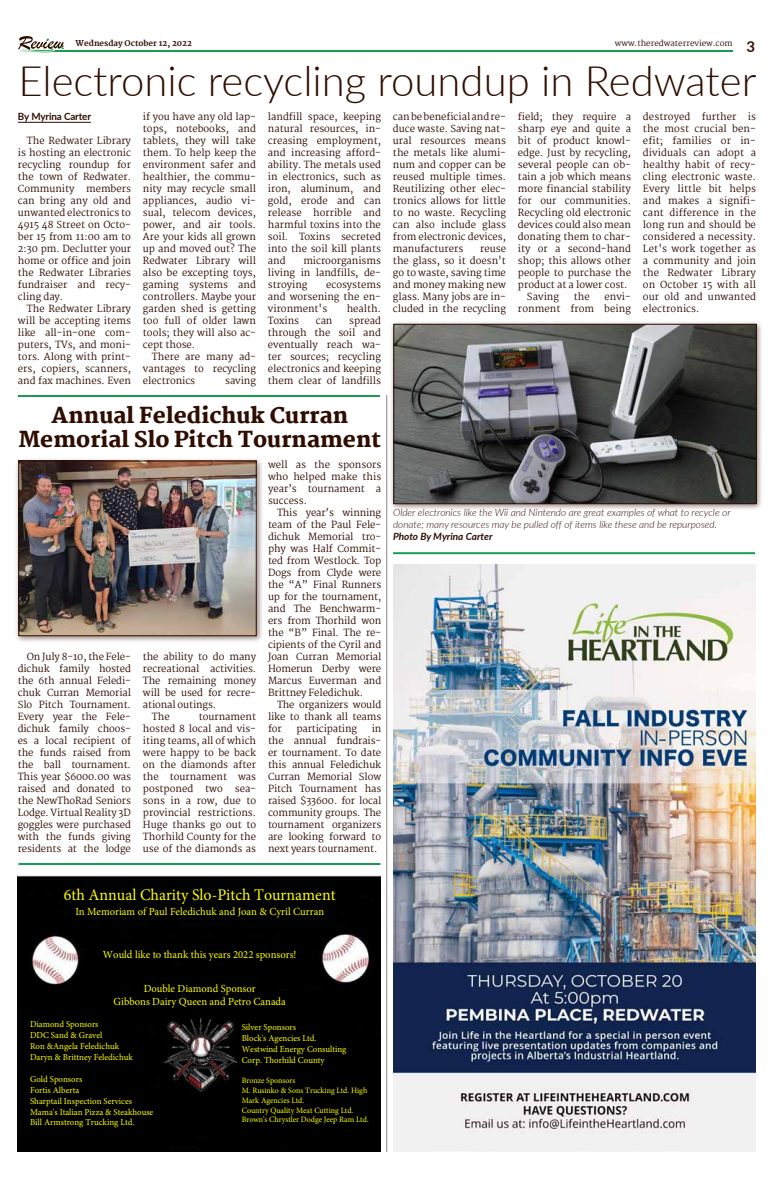
<style>
.page{position:relative;width:774px;height:1188px;background:#fff}
.page>*{position:absolute;margin:0;border:0;box-sizing:border-box;transform-origin:0 0}
.t1{font:300 41.9px "Lato";color:#2f0d00}
.t2{font:800 21.6px/23.7px "Martel";color:#2f0d00;text-align:center}
.t3{font:16.3px "Minion Pro";color:#ff0}
.t4{font:700 14.9px "Lato";color:#2f0d00}
.t5{font:10.9px/13.1px "Minion Pro";color:#ff0;text-align:center}
.t6{font:italic 300 10px/12px "Lato";color:#2f0d00}
.t7{font:italic 700 10px "Lato";color:#2f0d00}
.t8{font:700 10px "Lato";letter-spacing:-.01em;color:#2f0d00}
.t9{font:9.7px/12px "Martel";color:#2f0d00;text-align:justify}
.t10{font:9.1px/10.9px "Minion Pro";color:#ff0}
.t11{font:8.2px/9.8px "Minion Pro";color:#ff0}
.t12{font:8px "Martel";color:#2f0d00}
.t13{font:800 8px "Martel";color:#2f0d00}
</style>
<div class="page">
<hr style="left:56px;top:50px;width:677px;height:2px;background:#1b9b51">
<svg style="left:18px;top:36px;width:46px;height:16px"></svg>
<img style="left:393px;top:564px;width:363px;height:588px">
<hr style="left:393px;top:552px;width:362px;height:2px;background:#1b9b51">
<hr style="left:18px;top:395px;width:362px;height:2px;background:#1b9b51">
<hr style="left:19px;top:863px;width:361px;height:2px;background:#1b9b51">
<hr style="left:386px;top:395px;width:1px;height:757px;background:#8c8682">
<img style="left:18px;top:875px;width:363px;height:276px">
<hr style="left:18px;top:122px;width:73px;height:1px;background:#2f0d00">
<div style="left:390px;top:320px;width:374px;height:191px;background:#2f0d00;opacity:.5"></div>
<img style="left:396px;top:326px;width:359px;height:176px">
<div style="left:394px;top:324px;width:363px;height:180px;border:1px solid #2f0d00"></div>
<div style="left:15px;top:457px;width:249px;height:186px;background:#2f0d00;opacity:.5"></div>
<img style="left:20px;top:463px;width:235px;height:171px">
<div style="left:18px;top:461px;width:239px;height:175px;border:1px solid #2f0d00"></div>
<p class="t13" style="left:76px;top:39px;width:118px">Wednesday October 12, 2022</p>
<p class="t12" style="left:615px;top:39px;width:119px">www.theredwaterreview.com</p>
<h3 class="t4" style="left:747px;top:36px;width:10px">3</h3>
<h1 class="t1" style="left:19px;top:51px;width:739px">Electronic recycling roundup in Redwater</h1>
<p class="t8" style="left:18px;top:109px;width:75px">By Myrina Carter</p>
<p class="t9" style="left:18px;top:135px;width:115px;text-indent:9px">The Redwater Library is hosting an electronic recycling roundup for the town of Redwater.<br>Community members can bring any old and unwanted electronics to 4915 48 Street on Octo&shy;ber 15 from 11:00 am to 2:30 pm. Declutter your home or office and join the Redwater Libraries fundraiser and recy&shy;cling day.</p>
<p class="t9" style="left:18px;top:303px;width:115px;text-indent:9px">The Redwater Library will be accepting items like all-in-one com&shy;puters, TVs, and moni&shy;tors. Along with print&shy;ers, copiers, scanners, and fax machines. Even</p>
<p class="t9" style="left:143px;top:111px;width:115px">if you have any old lap&shy;tops, notebooks, and tablets, they will take them. To help keep the environment safer and healthier, the commu&shy;nity may recycle small appliances, audio vi&shy;sual, telecom devices, power, and air tools.<br>Are your kids all grown up and moved out? The Redwater Library will also be excepting toys, gaming systems and controllers. Maybe your garden shed is getting too full of older lawn tools; they will also ac&shy;cept those.</p>
<p class="t9" style="left:143px;top:351px;width:115px;text-indent:9px">There are many ad&shy;vantages to recycling electronics</p>
<p class="t9" style="left:225px;top:375px;width:32px">saving</p>
<p class="t9" style="left:268px;top:111px;width:115px">landfill space, keeping natural resources, in&shy;creasing employment, and increasing afford&shy;ability. The metals used in electronics, such as iron, aluminum, and gold, erode and can release horrible and harmful toxins into the soil. Toxins secreted into the soil kill plants and</p>
<p class="t9" style="left:268px;top:255px;width:115px;text-indent:35px">microorganisms living in landfills, de&shy;stroying</p>
<p class="t9" style="left:268px;top:279px;width:115px;text-indent:58px">ecosystems and worsening the en&shy;vironment's</p>
<p class="t9" style="left:347px;top:303px;width:36px">health.</p>
<p class="t9" style="left:268px;top:315px;width:33px">Toxins</p>
<p class="t9" style="left:316px;top:315px;width:18px">can</p>
<p class="t9" style="left:268px;top:315px;width:115px;text-indent:81px">spread through the soil and eventually reach wa&shy;ter sources; recycling electronics and keeping them clear of landfills</p>
<h2 class="t2" style="left:19px;top:404px;width:364px">Annual Feledichuk Curran<br>Memorial Slo Pitch Tournament</h2>
<p class="t9" style="left:268px;top:459px;width:115px">well as the sponsors who helped make this year’s tournament a success.</p>
<p class="t9" style="left:268px;top:507px;width:115px;text-indent:9px">This year’s winning team of the Paul Fele&shy;dichuk Memorial tro&shy;phy was Half Commit&shy;ted from Westlock. Top Dogs from Clyde were the “A” Final Runners up for the tournament, and The Benchwarm&shy;ers from Thorhild won the “B” Final. The re&shy;cipients of the Cyril and Joan Curran Memorial Homerun Derby were Marcus Euverman and Brittney Feledichuk.</p>
<p class="t9" style="left:268px;top:699px;width:115px;text-indent:9px">The organizers would like to thank all teams for</p>
<p class="t9" style="left:18px;top:651px;width:115px;text-indent:9px">On July 8-10, the Fele&shy;dichuk family hosted the 6th annual Feledi&shy;chuk Curran Memorial Slo Pitch Tournament.<br>Every year the Fele&shy;dichuk family choos&shy;es a local recipient of the funds raised from the ball tournament.<br>This year $6000.00 was raised and donated to the NewThoRad Seniors Lodge. Virtual Reality 3D goggles were purchased with the funds giving residents at the lodge</p>
<p class="t9" style="left:143px;top:651px;width:115px">the ability to do many</p>
<p class="t9" style="left:143px;top:663px;width:115px">recreational activities.</p>
<p class="t9" style="left:143px;top:675px;width:115px">The remaining money</p>
<p class="t9" style="left:143px;top:687px;width:115px">will be used for recre-</p>
<p class="t9" style="left:143px;top:699px;width:75px">ational outings.</p>
<p class="t9" style="left:152px;top:711px;width:19px">The</p>
<p class="t9" style="left:143px;top:711px;width:115px;text-indent:56px">tournament hosted 8 local and vis&shy;iting teams, all of which were happy to be back on the diamonds after the tournament was postponed two sea&shy;sons in a row, due to provincial restrictions.<br>Huge thanks go out to Thorhild County for the use of the diamonds as</p>
<p class="t9" style="left:268px;top:723px;width:115px;text-indent:104px">in the annual fundrais&shy;er tournament. To date this annual Feledichuk Curran Memorial Slow Pitch Tournament has raised $33600. for local community groups. The tournament organizers are looking forward to next years tournament.</p>
<h3 class="t3" style="left:64px;top:883px;width:273px">6th Annual Charity Slo-Pitch Tournament</h3>
<p class="t5" style="left:75px;top:905px;width:250px">In Memoriam of Paul Feledichuk and Joan &amp; Cyril Curran</p>
<p class="t5" style="left:103px;top:948px;width:195px">Would like to thank this years 2022 sponsors!</p>
<p class="t5" style="left:114px;top:982px;width:174px">Double Diamond Sponsor<br>Gibbons Dairy Queen and Petro Canada</p>
<p class="t10" style="left:30px;top:1019px;width:104px">Diamond Sponsors<br>DDC Sand &amp; Gravel<br>Ron &amp;Angela Feledichuk<br>Daryn &amp; Brittney Feledichuk</p>
<p class="t10" style="left:30px;top:1074px;width:125px">Gold Sponsors<br>Fortis Alberta<br>Sharptail Inspection Services<br>Mama's Italian Pizza &amp; Steakhouse<br>Bill Armstrong Trucking Ltd.</p>
<p class="t9" style="left:296px;top:723px;width:62px">participating</p>
<p class="t10" style="left:242px;top:1022px;width:106px">Silver Sponsors<br>Block's Agencies Ltd.<br>Westwind Energy Consulting<br>Corp. Thorhild County</p>
<p class="t11" style="left:242px;top:1076px;width:129px">Bronze Sponsors<br>M. Rusinko &amp; Sons Trucking Ltd. High<br>Mark Agencies Ltd.<br>Country Quality Meat Cutting Ltd.<br>Brown's Chrystler Dodge Jeep Ram Ltd.</p>
<p class="t9" style="left:393px;top:111px;width:115px">can be beneficial and re&shy;duce waste. Saving nat&shy;ural resources means the metals like alumi&shy;num and copper can be reused multiple times.<br>Reutilizing other elec&shy;tronics allows for little to no waste. Recycling can also include glass from electronic devices, manufacturers</p>
<p class="t9" style="left:393px;top:243px;width:115px;text-indent:87px">reuse the glass, so it doesn't go to waste, saving time and money making new glass. Many jobs are in&shy;cluded in the recycling</p>
<p class="t9" style="left:518px;top:111px;width:115px">field; they require a</p>
<p class="t9" style="left:518px;top:123px;width:115px">sharp eye and quite a</p>
<p class="t9" style="left:518px;top:135px;width:115px">bit of product knowl-</p>
<p class="t9" style="left:518px;top:147px;width:115px">edge. Just by recycling,</p>
<p class="t9" style="left:518px;top:159px;width:115px">several people can ob-</p>
<p class="t9" style="left:518px;top:171px;width:115px">tain a job which means</p>
<p class="t9" style="left:518px;top:183px;width:115px">more financial stability</p>
<p class="t9" style="left:518px;top:195px;width:114px">for our communities.</p>
<p class="t9" style="left:518px;top:207px;width:115px">Recycling old electronic</p>
<p class="t9" style="left:518px;top:219px;width:115px">devices could also mean</p>
<p class="t9" style="left:518px;top:231px;width:115px">donating them to char-</p>
<p class="t9" style="left:518px;top:243px;width:114px">ity or a second-hand</p>
<p class="t9" style="left:518px;top:255px;width:115px">shop; this allows other</p>
<p class="t9" style="left:518px;top:267px;width:115px">people to purchase the</p>
<p class="t9" style="left:518px;top:279px;width:111px">product at a lower cost.</p>
<p class="t9" style="left:527px;top:291px;width:34px">Saving</p>
<p class="t9" style="left:574px;top:291px;width:18px">the</p>
<p class="t9" style="left:518px;top:291px;width:115px;text-align:right">envi-<br>ronment from being</p>
<p class="t9" style="left:643px;top:111px;width:115px">destroyed further is the most crucial ben&shy;efit; families or in&shy;dividuals can adopt a healthy habit of recy&shy;cling electronic waste.<br>Every little bit helps and makes a signifi&shy;cant difference in the long run and should be considered a necessity.<br>Let's work together as a community and join the Redwater Library on October 15 with all our old and unwanted electronics.</p>
<p class="t6" style="left:393px;top:506px;width:339px">Older electronics like the Wii and Nintendo are great examples of what to recycle or donate; many resources may be pulled off of items like these and be repurposed.</p>
<p class="t7" style="left:393px;top:529px;width:101px">Photo By Myrina Carter</p>
</div>
